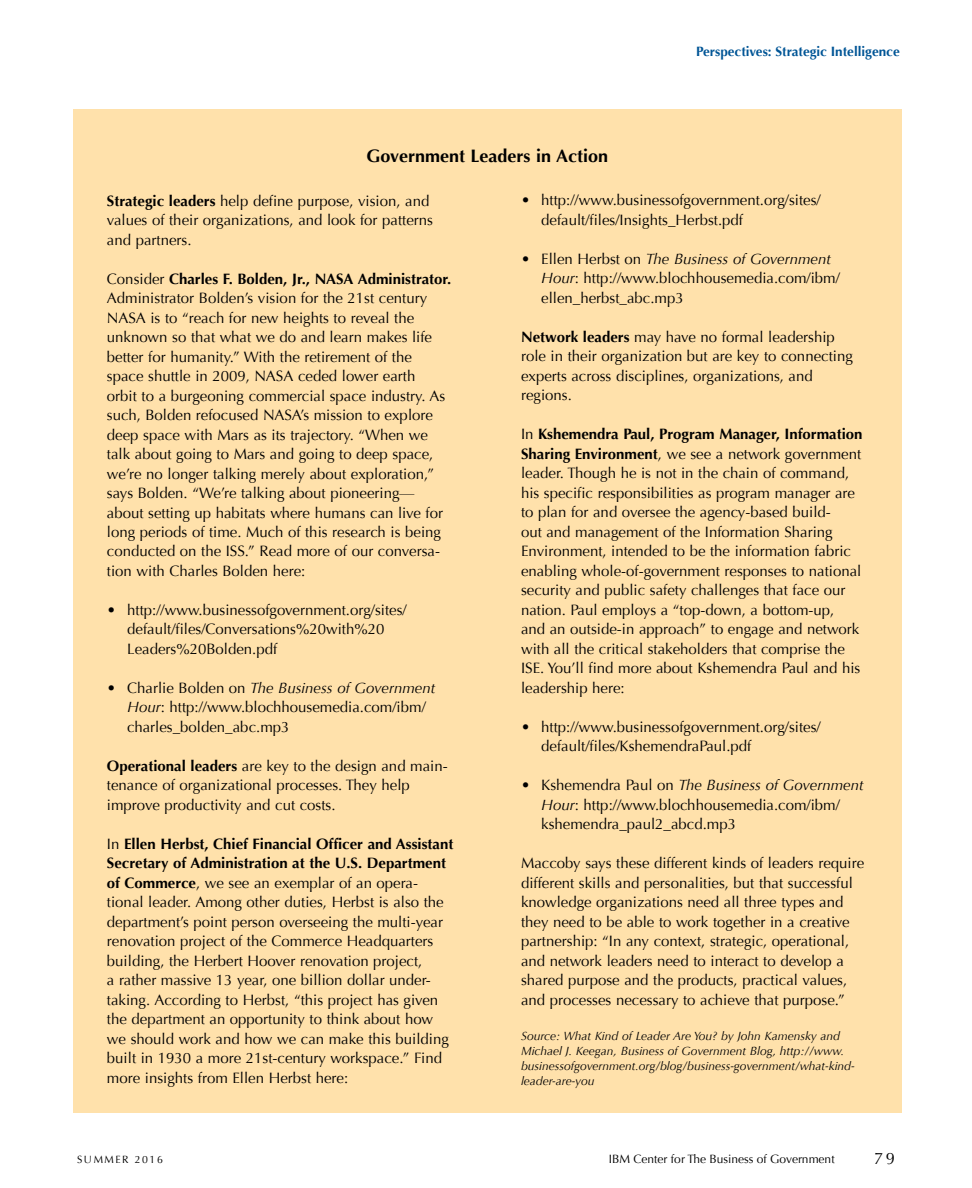
<style>
.page{position:relative;width:972px;height:1188px;background:#fff}
.page>*{position:absolute;margin:0;border:0;box-sizing:border-box;transform-origin:0 0}
.t1{font:700 18px "Optima";color:#000}
.t2{font:16.5px "Optima";color:#000}
.t3{font:15px/19.5px "Optima";color:#000}
.t4{font:700 13.5px "Optima";color:#005596}
.t5{font:italic 12px/15px "Optima";color:#000}
.t6{font:12px "Optima";color:#000}
.t7{font:10.5px "Optima";letter-spacing:.15em;color:#000}
.s1{font-weight:700}
.s2{font-style:italic}
</style>
<div class="page">
<div style="left:73px;top:110px;width:828px;height:1003px;background:#ffe1ab"></div>
<p class="t4" style="left:696px;top:44px;width:205px">Perspectives: Strategic Intelligence</p>
<p class="t1" style="left:367px;top:145px;width:243px">Government Leaders in Action</p>
<p class="t3" style="left:107px;top:191px;width:328px"><span class="s1">Strategic leaders</span> help define purpose, vision, and values of their organizations, and look for patterns and partners.</p>
<p class="t3" style="left:107px;top:269px;width:346px">Consider <span class="s1">Charles F. Bolden, Jr., NASA Administrator.<br></span>Administrator Bolden’s vision for the 21st century NASA is to “reach for new heights to reveal the unknown so that what we do and learn makes life better for humanity.” With the retirement of the space shuttle in 2009, NASA ceded lower earth<br>orbit to a burgeoning commercial space industry. As such, Bolden refocused NASA’s mission to explore deep space with Mars as its trajectory. “When we talk about going to Mars and going to deep space, we’re no longer talking merely about exploration,” says Bolden. “We’re talking about pioneering— about setting up habitats where humans can live for long periods of time. Much of this research is being conducted on the ISS.” Read more of our conversa&shy;tion with Charles Bolden here:</p>
<p class="t3" style="left:127px;top:600px;width:281px;text-indent:-20px">• http://www.businessofgovernment.org/sites/ default/files/Conversations%20with%20<br>Leaders%20Bolden.pdf</p>
<p class="t3" style="left:127px;top:678px;width:309px;text-indent:-20px">• Charlie Bolden on <span class="s2">The Business of Government<br>Hour</span>: http://www.blochhousemedia.com/ibm/ charles_bolden_abc.mp3</p>
<p class="t3" style="left:107px;top:756px;width:342px"><span class="s1">Operational leaders</span> are key to the design and main&shy;tenance of organizational processes. They help improve productivity and cut costs.</p>
<p class="t3" style="left:107px;top:834px;width:348px">In <span class="s1">Ellen Herbst, Chief Financial Officer and Assistant Secretary of Administration at the U.S. Department of Commerce</span>, we see an exemplar of an opera&shy;tional leader. Among other duties, Herbst is also the department’s point person overseeing the multi-year renovation project of the Commerce Headquarters building, the Herbert Hoover renovation project,<br>a rather massive 13 year, one billion dollar under&shy;taking. According to Herbst, “this project has given the department an opportunity to think about how we should work and how we can make this building built in 1930 a more 21st-century workspace.” Find more insights from Ellen Herbst here:</p>
<p class="t3" style="left:541px;top:191px;width:281px;text-indent:-20px">• http://www.businessofgovernment.org/sites/ default/files/Insights_Herbst.pdf</p>
<p class="t3" style="left:541px;top:249px;width:300px;text-indent:-20px">• Ellen Herbst on <span class="s2">The Business of Government<br>Hour</span>: http://www.blochhousemedia.com/ibm/ ellen_herbst_abc.mp3</p>
<p class="t3" style="left:521px;top:327px;width:333px"><span class="s1">Network leaders</span> may have no formal leadership role in their organization but are key to connecting experts across disciplines, organizations, and regions.</p>
<p class="t3" style="left:521px;top:425px;width:343px">In <span class="s1">Kshemendra Paul, Program Manager, Information Sharing Environment</span>, we see a network government leader. Though he is not in the chain of command, his specific responsibilities as program manager are to plan for and oversee the agency-based build-<br>out and management of the Information Sharing Environment, intended to be the information fabric enabling whole-of-government responses to national security and public safety challenges that face our nation. Paul employs a “top-down, a bottom-up,<br>and an outside-in approach” to engage and network with all the critical stakeholders that comprise the ISE. You’ll find more about Kshemendra Paul and his leadership here:</p>
<p class="t3" style="left:541px;top:717px;width:281px;text-indent:-20px">• http://www.businessofgovernment.org/sites/ default/files/KshemendraPaul.pdf</p>
<p class="t3" style="left:541px;top:776px;width:324px;text-indent:-20px">• Kshemendra Paul on <span class="s2">The Business of Government<br>Hour</span>: http://www.blochhousemedia.com/ibm/ kshemendra_paul2_abcd.mp3</p>
<p class="t3" style="left:521px;top:854px;width:345px">Maccoby says these different kinds of leaders require different skills and personalities, but that successful knowledge organizations need all three types and they need to be able to work together in a creative partnership: “In any context, strategic, operational, and network leaders need to interact to develop a shared purpose and the products, practical values, and processes necessary to achieve that purpose.”</p>
<p class="t5" style="left:521px;top:1028px;width:335px">Source: What Kind of Leader Are You? by John Kamensky and Michael J. Keegan, Business of Government Blog, http://www. businessofgovernment.org/blog/business-government/what-kind&shy;leader-are-you</p>
<p class="t7" style="left:77px;top:1154px;width:87px">SUMMER 2016</p>
<p class="t6" style="left:609px;top:1152px;width:227px">IBM Center for The Business of Government</p>
<p class="t2" style="left:874px;top:1149px;width:22px">79</p>
</div>
